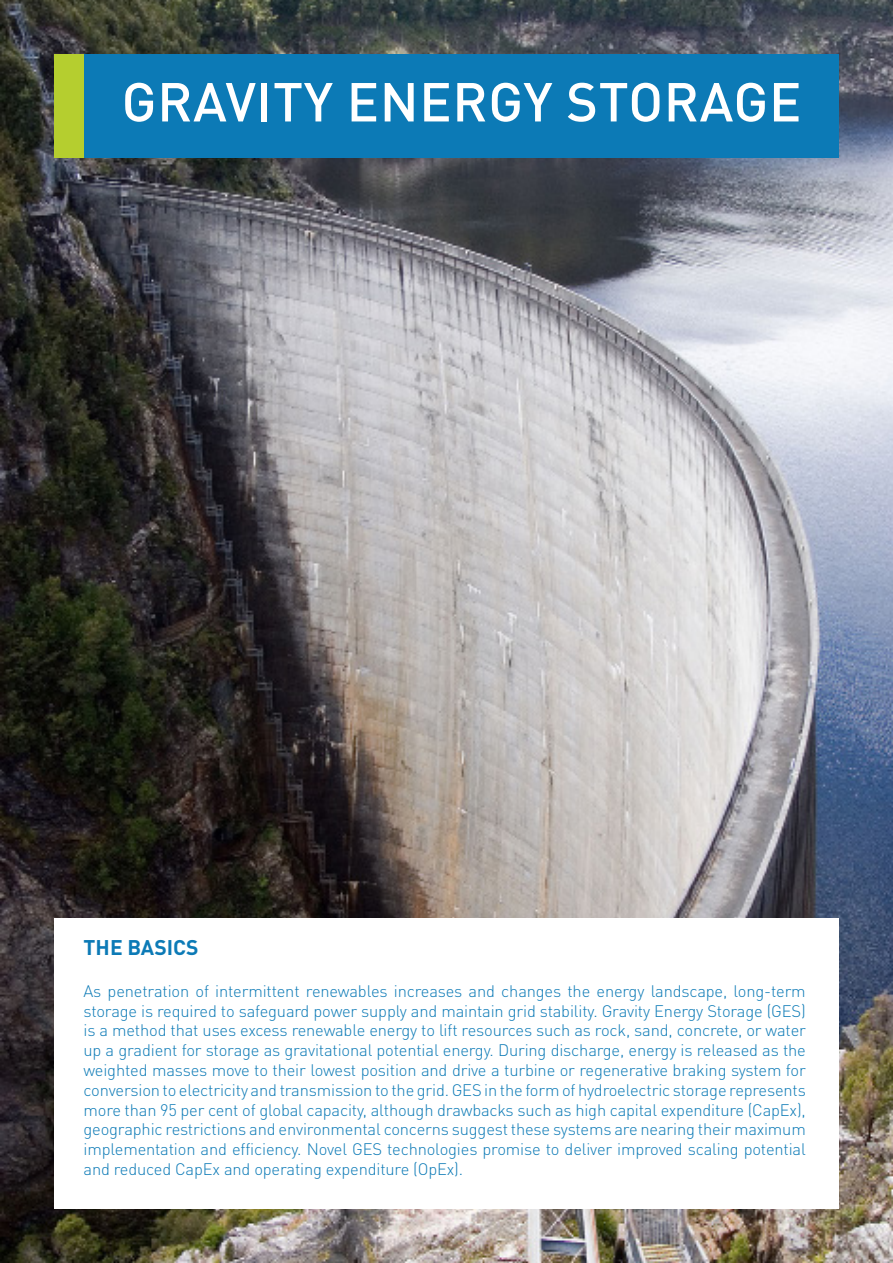
<style>
.page{position:relative;width:893px;height:1263px;background:#fff}
.page>*{position:absolute;margin:0;border:0;box-sizing:border-box;transform-origin:0 0}
.t1{font:500 54px "DIN Pro";letter-spacing:.01em;color:#fff}
.t2{font:700 21px "DIN Pro";color:#0c7ab6}
.t3{font:300 16.5px/19.8px "DIN Pro";letter-spacing:-.01em;color:#0c7ab6;text-align:justify}
</style>
<div class="page">
<img style="left:0;top:0;width:893px;height:1263px">
<div style="left:54px;top:54px;width:785px;height:103px;background:#0c7ab6"></div>
<div style="left:54px;top:54px;width:30px;height:103px;background:#b5ce2f"></div>
<div style="left:54px;top:918px;width:785px;height:291px;background:#fff"></div>
<p class="t1" style="left:122px;top:65px;width:681px">GRAVITY ENERGY STORAGE</p>
<p class="t2" style="left:84px;top:930px;width:116px">THE BASICS</p>
<p class="t3" style="left:84px;top:979px;width:724px">As penetration of intermittent renewables increases and changes the energy landscape, long-term storage is required to safeguard power supply and maintain grid stability. Gravity Energy Storage (GES) is a method that uses excess renewable energy to lift resources such as rock, sand, concrete, or water up a gradient for storage as gravitational potential energy. During discharge, energy is released as the weighted masses move to their lowest position and drive a turbine or regenerative braking system for conversion to electricity and transmission to the grid. GES in the form of hydroelectric storage represents more than 95 per cent of global capacity, although drawbacks such as high capital expenditure (CapEx), geographic restrictions and environmental concerns suggest these systems are nearing their maximum implementation and efficiency. Novel GES technologies promise to deliver improved scaling potential and reduced CapEx and operating expenditure (OpEx).</p>
</div>
